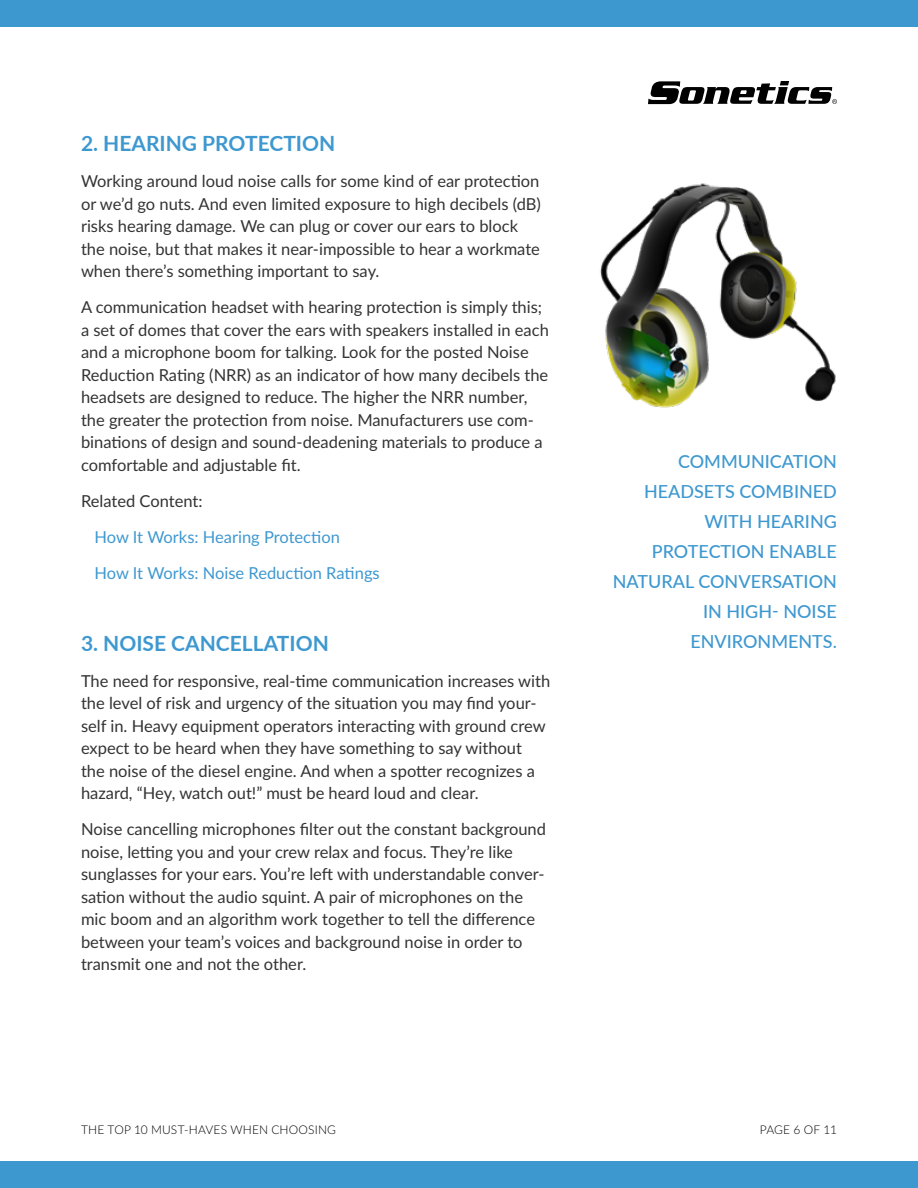
<style>
.page{position:relative;width:918px;height:1188px;background:#fff}
.page>*{position:absolute;margin:0;border:0;box-sizing:border-box;transform-origin:0 0}
.Paragraph{font:700 21px "Lato";color:#3e98d0}
.Title-Sidebar{font:500 18px/30px "Lato";color:#3e98d0;text-align:right}
.Paragraph-2{font:16.5px/22.5px "Lato";color:#333}
.Paragraph-3{font:16.5px "Lato";color:#3e98d0}
.t1{font:300 12px "Lato";letter-spacing:.015em;color:#000}
</style>
<div class="page">
<svg style="left:648px;top:81px;width:189px;height:23px"></svg>
<div style="left:0;top:0;width:918px;height:27px;background:#3e98d0"></div>
<div style="left:0;top:1161px;width:918px;height:27px;background:#3e98d0"></div>
<img style="left:600px;top:183px;width:236px;height:225px">
<p class="Paragraph" style="left:81px;top:128px;width:256px">2. HEARING PROTECTION</p>
<p class="Paragraph-2" style="left:81px;top:169px;width:461px">Working around loud noise calls for some kind of ear protection or we’d go nuts. And even limited exposure to high decibels (dB) risks hearing damage. We can plug or cover our ears to block the noise, but that makes it near-impossible to hear a workmate when there’s something important to say.</p>
<p class="Paragraph-2" style="left:81px;top:295px;width:469px">A communication headset with hearing protection is simply this; a set of domes that cover the ears with speakers installed in each and a microphone boom for talking. Look for the posted Noise Reduction Rating (NRR) as an indicator of how many decibels the headsets are designed to reduce. The higher the NRR number, the greater the protection from noise. Manufacturers use com&shy;binations of design and sound-deadening materials to produce a comfortable and adjustable fit.</p>
<p class="Paragraph-2" style="left:81px;top:489px;width:123px">Related Content:</p>
<p class="Paragraph-3" style="left:94px;top:525px;width:247px">How It Works: Hearing Protection</p>
<p class="Paragraph-3" style="left:94px;top:561px;width:287px">How It Works: Noise Reduction Ratings</p>
<p class="Paragraph" style="left:81px;top:628px;width:249px">3. NOISE CANCELLATION</p>
<p class="Paragraph-2" style="left:81px;top:669px;width:471px">The need for responsive, real-time communication increases with the level of risk and urgency of the situation you may find your&shy;self in. Heavy equipment operators interacting with ground crew expect to be heard when they have something to say without<br>the noise of the diesel engine. And when a spotter recognizes a hazard, “Hey, watch out!” must be heard loud and clear.</p>
<p class="Paragraph-2" style="left:81px;top:817px;width:467px">Noise cancelling microphones filter out the constant background noise, letting you and your crew relax and focus. They’re like sunglasses for your ears. You’re left with understandable conver&shy;sation without the audio squint. A pair of microphones on the mic boom and an algorithm work together to tell the difference between your team’s voices and background noise in order to transmit one and not the other.</p>
<p class="Title-Sidebar" style="left:613px;top:446px;width:226px">COMMUNICATION<br>HEADSETS COMBINED<br>WITH HEARING<br>PROTECTION ENABLE<br>NATURAL CONVERSATION<br>IN HIGH- NOISE<br>ENVIRONMENTS.</p>
<p class="t1" style="left:81px;top:1121px;width:257px">THE TOP 10 MUST-HAVES WHEN CHOOSING</p>
<p class="t1" style="left:760px;top:1121px;width:79px">PAGE 6 OF 11</p>
</div>
